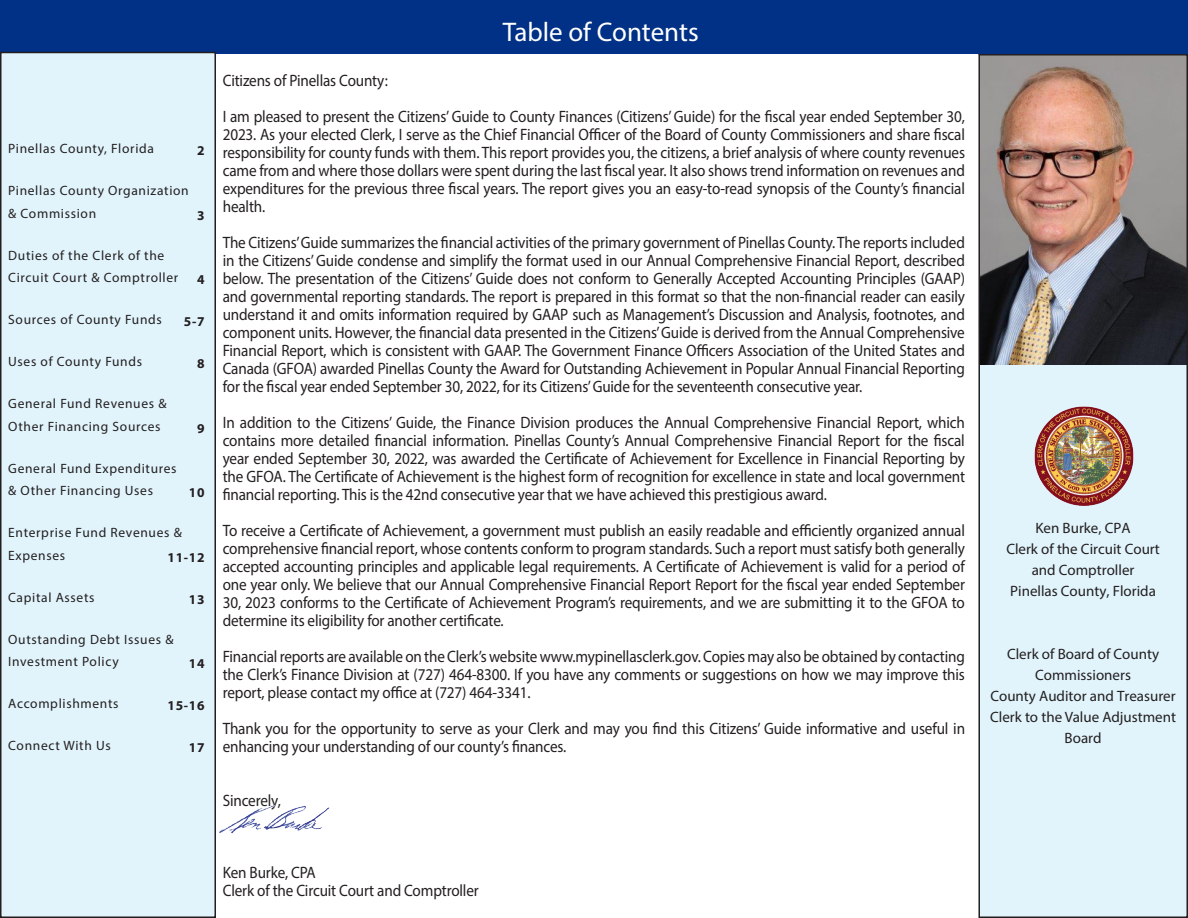
<style>
.page{position:relative;width:1188px;height:918px;background:#fff}
.page>*{position:absolute;margin:0;border:0;box-sizing:border-box;transform-origin:0 0}
.t1{font:27px "Myriad Pro";color:#fff}
.t2{font:16.5px/18px "Myriad Pro";letter-spacing:-.01em;color:#231f20;text-align:justify;scale:.92 1}
.t3{font:15px/21px "Myriad Pro";color:#231f20;text-align:center}
.t4{font:13.5px/22.5px "Myriad Pro";letter-spacing:.05em;color:#231f20}
.t5{font:700 13.5px "Myriad Pro";letter-spacing:.05em;color:#231f20}
</style>
<div class="page">
<div style="left:0;top:0;width:1188px;height:54px;background:#003186"></div>
<div style="left:979px;top:55px;width:208px;height:862px;background:#e1f4fc"></div>
<div style="left:1px;top:53px;width:214px;height:864px;background:#e1f4fc"></div>
<img style="left:981px;top:57px;width:204px;height:307px">
<div style="left:0;top:52px;width:216px;height:866px;border:2px solid #231f20"></div>
<div style="left:978px;top:54px;width:210px;height:864px;border:2px solid #231f20"></div>
<img style="left:219px;top:805px;width:111px;height:29px">
<img style="left:1034px;top:406px;width:100px;height:100px">
<p class="t4" style="left:8px;top:137px;width:147px">Pinellas County, Florida</p>
<p class="t5" style="left:197px;top:142px;width:9px">2</p>
<p class="t4" style="left:8px;top:179px;width:182px">Pinellas County Organization &amp; Commission</p>
<p class="t5" style="left:197px;top:206px;width:9px">3</p>
<p class="t4" style="left:8px;top:244px;width:172px">Duties of the Clerk of the<br>Circuit Court &amp; Comptroller</p>
<p class="t5" style="left:197px;top:271px;width:9px">4</p>
<p class="t4" style="left:8px;top:308px;width:155px">Sources of County Funds</p>
<p class="t5" style="left:184px;top:313px;width:22px">5-7</p>
<p class="t4" style="left:8px;top:350px;width:135px">Uses of County Funds</p>
<p class="t5" style="left:197px;top:355px;width:9px">8</p>
<p class="t4" style="left:8px;top:392px;width:160px">General Fund Revenues &amp;<br>Other Financing Sources</p>
<p class="t5" style="left:197px;top:419px;width:9px">9</p>
<p class="t4" style="left:8px;top:457px;width:170px">General Fund Expenditures &amp; Other Financing Uses</p>
<p class="t5" style="left:189px;top:484px;width:17px">10</p>
<p class="t4" style="left:8px;top:521px;width:175px">Enterprise Fund Revenues &amp;<br>Expenses</p>
<p class="t5" style="left:168px;top:548px;width:39px">11-12</p>
<p class="t4" style="left:8px;top:586px;width:88px">Capital Assets</p>
<p class="t5" style="left:189px;top:590px;width:17px">13</p>
<p class="t4" style="left:8px;top:628px;width:167px">Outstanding Debt Issues &amp;<br>Investment Policy</p>
<p class="t5" style="left:189px;top:655px;width:17px">14</p>
<p class="t4" style="left:8px;top:692px;width:112px">Accomplishments</p>
<p class="t5" style="left:168px;top:697px;width:39px">15-16</p>
<p class="t4" style="left:8px;top:734px;width:104px">Connect With Us</p>
<p class="t5" style="left:189px;top:739px;width:17px">17</p>
<h1 class="t1" style="left:503px;top:15px;width:197px">Table of Contents</h1>
<p class="t2" style="left:223px;top:62px;width:808px;line-height:36px">Citizens of Pinellas County:<br>I am pleased to present the Citizens’ Guide to County Finances (Citizens’ Guide) for the fscal year ended September 30,</p>
<p class="t2" style="left:223px;top:125px;width:808px">2023. As your elected Clerk, I serve as the Chief Financial Ofcer of the Board of County Commissioners and share fscal responsibility for county funds with them. This report provides you, the citizens, a brief analysis of where county revenues came from and where those dollars were spent during the last fscal year. It also shows trend information on revenues and expenditures for the previous three fscal years. The report gives you an easy-to-read synopsis of the County’s fnancial health.</p>
<p class="t2" style="left:223px;top:233px;width:808px">The Citizens’ Guide summarizes the fnancial activities of the primary government of Pinellas County. The reports included in the Citizens’ Guide condense and simplify the format used in our Annual Comprehensive Financial Report, described below. The presentation of the Citizens’ Guide does not conform to Generally Accepted Accounting Principles (GAAP) and governmental reporting standards. The report is prepared in this format so that the non-fnancial reader can easily understand it and omits information required by GAAP such as Management’s Discussion and Analysis, footnotes, and component units. However, the fnancial data presented in the Citizens’ Guide is derived from the Annual Comprehensive Financial Report, which is consistent with GAAP. The Government Finance Ofcers Association of the United States and Canada (GFOA) awarded Pinellas County the Award for Outstanding Achievement in Popular Annual Financial Reporting for the fscal year ended September 30, 2022, for its Citizens’ Guide for the seventeenth consecutive year.</p>
<p class="t2" style="left:223px;top:413px;width:808px">In addition to the Citizens’ Guide, the Finance Division produces the Annual Comprehensive Financial Report, which contains more detailed fnancial information. Pinellas County’s Annual Comprehensive Financial Report for the fscal year ended September 30, 2022, was awarded the Certifcate of Achievement for Excellence in Financial Reporting by the GFOA. The Certifcate of Achievement is the highest form of recognition for excellence in state and local government fnancial reporting. This is the 42nd consecutive year that we have achieved this prestigious award.</p>
<p class="t2" style="left:223px;top:521px;width:809px">To receive a Certifcate of Achievement, a government must publish an easily readable and efciently organized annual comprehensive fnancial report, whose contents conform to program standards. Such a report must satisfy both generally accepted accounting principles and applicable legal requirements. A Certifcate of Achievement is valid for a period of one year only. We believe that our Annual Comprehensive Financial Report Report for the fscal year ended September 30, 2023 conforms to the Certifcate of Achievement Program’s requirements, and we are submitting it to the GFOA to determine its eligibility for another certifcate.</p>
<p class="t2" style="left:223px;top:647px;width:808px">Financial reports are available on the Clerk’s website www.mypinellasclerk.gov. Copies may also be obtained by contacting the Clerk’s Finance Division at (727) 464-8300. If you have any comments or suggestions on how we may improve this report, please contact my ofce at (727) 464-3341.</p>
<p class="t2" style="left:223px;top:719px;width:808px">Thank you for the opportunity to serve as your Clerk and may you fnd this Citizens’ Guide informative and useful in enhancing your understanding of our county’s fnances.</p>
<p class="t2" style="left:223px;top:791px;width:65px">Sincerely,</p>
<p class="t2" style="left:223px;top:863px;width:280px">Ken Burke, CPA<br>Clerk of the Circuit Court and Comptroller</p>
<p class="t3" style="left:1006px;top:517px;width:155px">Ken Burke, CPA<br>Clerk of the Circuit Court and Comptroller<br>Pinellas County, Florida</p>
<p class="t3" style="left:990px;top:643px;width:187px">Clerk of Board of County<br>Commissioners<br>County Auditor and Treasurer<br>Clerk to the Value Adjustment<br>Board</p>
</div>
